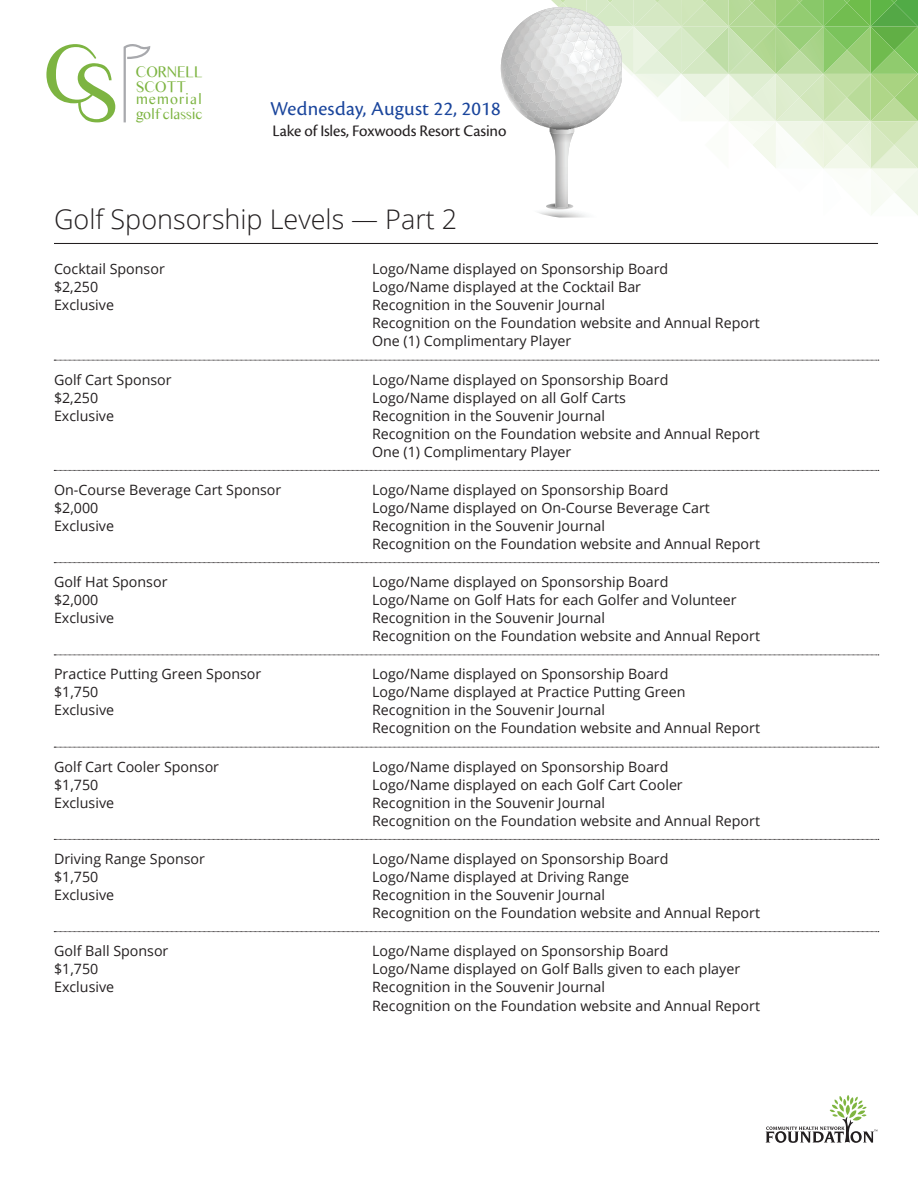
<style>
.page{position:relative;width:918px;height:1188px;background:#fff}
.page>*{position:absolute;margin:0;border:0;box-sizing:border-box;transform-origin:0 0}
.t1{font:300 27px "Open Sans";color:#231f20}
.t2{font:20.55px "Cronos Pro";letter-spacing:.01em;color:#1a459c}
.t3{font:16.8px "Cronos Pro";letter-spacing:-.01em;color:#231f20}
.t4{font:15.9px/14.9px "Times Sans Serif";letter-spacing:-.03em;color:#7db441}
.t5{font:14.25px/18px "Open Sans";color:#231f20}
</style>
<div class="page">
<svg style="left:46px;top:44px;width:69px;height:78px"></svg>
<svg style="left:123px;top:44px;width:28px;height:79px"></svg>
<svg style="left:766px;top:1095px;width:111px;height:48px"></svg>
<svg style="left:500px;top:0;width:418px;height:218px"></svg>
<img style="left:541px;top:110px;width:45px;height:24px">
<hr style="left:54px;top:243px;width:824px;height:1px;background:#231f20">
<svg style="left:54px;top:360px;width:825px;height:1px"></svg>
<svg style="left:54px;top:470px;width:825px;height:1px"></svg>
<svg style="left:54px;top:562px;width:825px;height:1px"></svg>
<svg style="left:54px;top:655px;width:825px;height:1px"></svg>
<svg style="left:54px;top:747px;width:825px;height:1px"></svg>
<svg style="left:54px;top:839px;width:825px;height:1px"></svg>
<svg style="left:54px;top:931px;width:825px;height:1px"></svg>
<p class="t4" style="left:136px;top:64px;width:69px">CORNELL<br>SCOTT</p>
<p class="t4" style="left:136px;top:91px;width:68px">memorial golf classic</p>
<h2 class="t2" style="left:270px;top:97px;width:232px">Wednesday, August 22, 2018</h2>
<p class="t3" style="left:273px;top:121px;width:235px">Lake of Isles, Foxwoods Resort Casino</p>
<h1 class="t1" style="left:54px;top:201px;width:405px">Golf Sponsorship Levels — Part 2</h1>
<p class="t5" style="left:54px;top:260px;width:112px">Cocktail Sponsor</p>
<p class="t5" style="left:372px;top:260px;width:298px">Logo/Name displayed on Sponsorship Board</p>
<p class="t5" style="left:54px;top:278px;width:46px">$2,250</p>
<p class="t5" style="left:372px;top:278px;width:271px">Logo/Name displayed at the Cocktail Bar</p>
<p class="t5" style="left:54px;top:296px;width:62px">Exclusive</p>
<p class="t5" style="left:372px;top:296px;width:389px">Recognition in the Souvenir Journal<br>Recognition on the Foundation website and Annual Report<br>One (1) Complimentary Player</p>
<p class="t5" style="left:54px;top:370px;width:119px">Golf Cart Sponsor</p>
<p class="t5" style="left:372px;top:370px;width:298px">Logo/Name displayed on Sponsorship Board</p>
<p class="t5" style="left:54px;top:388px;width:46px">$2,250</p>
<p class="t5" style="left:372px;top:388px;width:255px">Logo/Name displayed on all Golf Carts</p>
<p class="t5" style="left:54px;top:406px;width:62px">Exclusive</p>
<p class="t5" style="left:372px;top:406px;width:389px">Recognition in the Souvenir Journal<br>Recognition on the Foundation website and Annual Report<br>One (1) Complimentary Player</p>
<p class="t5" style="left:54px;top:480px;width:229px">On-Course Beverage Cart Sponsor</p>
<p class="t5" style="left:372px;top:480px;width:298px">Logo/Name displayed on Sponsorship Board</p>
<p class="t5" style="left:54px;top:498px;width:46px">$2,000</p>
<p class="t5" style="left:372px;top:498px;width:339px">Logo/Name displayed on On-Course Beverage Cart</p>
<p class="t5" style="left:54px;top:516px;width:62px">Exclusive</p>
<p class="t5" style="left:372px;top:516px;width:389px">Recognition in the Souvenir Journal<br>Recognition on the Foundation website and Annual Report</p>
<p class="t5" style="left:54px;top:573px;width:115px">Golf Hat Sponsor</p>
<p class="t5" style="left:372px;top:573px;width:298px">Logo/Name displayed on Sponsorship Board</p>
<p class="t5" style="left:54px;top:591px;width:46px">$2,000</p>
<p class="t5" style="left:372px;top:591px;width:366px">Logo/Name on Golf Hats for each Golfer and Volunteer</p>
<p class="t5" style="left:54px;top:609px;width:62px">Exclusive</p>
<p class="t5" style="left:372px;top:609px;width:389px">Recognition in the Souvenir Journal<br>Recognition on the Foundation website and Annual Report</p>
<p class="t5" style="left:54px;top:665px;width:209px">Practice Putting Green Sponsor</p>
<p class="t5" style="left:372px;top:665px;width:298px">Logo/Name displayed on Sponsorship Board</p>
<p class="t5" style="left:54px;top:683px;width:46px">$1,750</p>
<p class="t5" style="left:372px;top:683px;width:315px">Logo/Name displayed at Practice Putting Green</p>
<p class="t5" style="left:54px;top:701px;width:62px">Exclusive</p>
<p class="t5" style="left:372px;top:701px;width:389px">Recognition in the Souvenir Journal<br>Recognition on the Foundation website and Annual Report</p>
<p class="t5" style="left:54px;top:757px;width:167px">Golf Cart Cooler Sponsor</p>
<p class="t5" style="left:372px;top:757px;width:298px">Logo/Name displayed on Sponsorship Board</p>
<p class="t5" style="left:54px;top:775px;width:46px">$1,750</p>
<p class="t5" style="left:372px;top:775px;width:312px">Logo/Name displayed on each Golf Cart Cooler</p>
<p class="t5" style="left:54px;top:793px;width:62px">Exclusive</p>
<p class="t5" style="left:372px;top:793px;width:389px">Recognition in the Souvenir Journal<br>Recognition on the Foundation website and Annual Report</p>
<p class="t5" style="left:54px;top:849px;width:152px">Driving Range Sponsor</p>
<p class="t5" style="left:372px;top:849px;width:298px">Logo/Name displayed on Sponsorship Board</p>
<p class="t5" style="left:54px;top:867px;width:46px">$1,750</p>
<p class="t5" style="left:372px;top:867px;width:259px">Logo/Name displayed at Driving Range</p>
<p class="t5" style="left:54px;top:885px;width:62px">Exclusive</p>
<p class="t5" style="left:372px;top:885px;width:389px">Recognition in the Souvenir Journal<br>Recognition on the Foundation website and Annual Report</p>
<p class="t5" style="left:54px;top:942px;width:116px">Golf Ball Sponsor</p>
<p class="t5" style="left:372px;top:942px;width:298px">Logo/Name displayed on Sponsorship Board</p>
<p class="t5" style="left:54px;top:960px;width:46px">$1,750</p>
<p class="t5" style="left:372px;top:960px;width:370px">Logo/Name displayed on Golf Balls given to each player</p>
<p class="t5" style="left:54px;top:978px;width:62px">Exclusive</p>
<p class="t5" style="left:372px;top:977px;width:389px;line-height:18.8px">Recognition in the Souvenir Journal<br>Recognition on the Foundation website and Annual Report</p>
</div>
